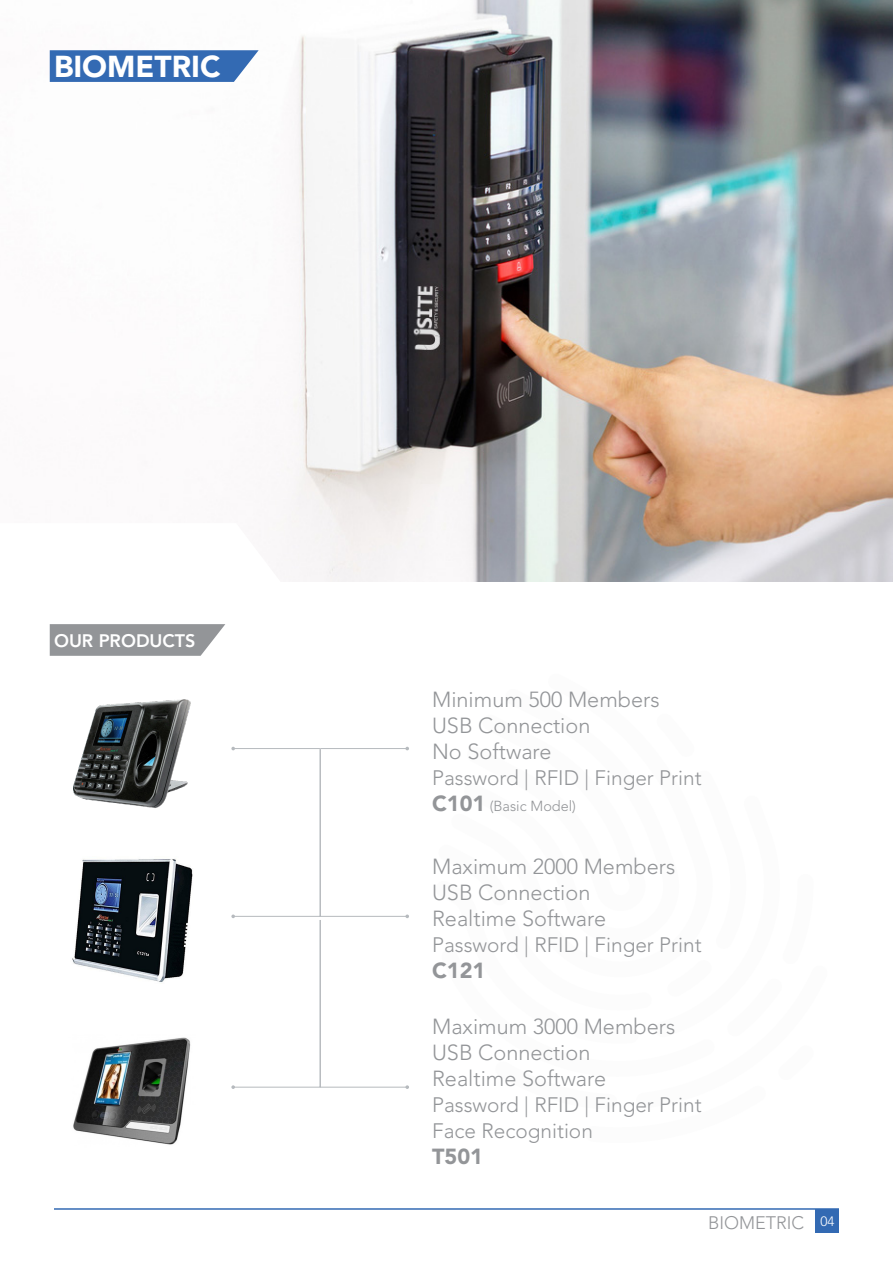
<style>
.page{position:relative;width:893px;height:1263px;background:#fff}
.page>*{position:absolute;margin:0;border:0;box-sizing:border-box;transform-origin:0 0}
.t1{font:900 30px "Avenir LT Std";color:#fff}
.t2{font:300 21.75px/26px "Avenir LT Std";color:#939598}
.t3{font:900 21.75px "Avenir LT Std";color:#939598}
.t4{font:300 20.85px/26px "Avenir LT Std";color:#939598}
.t5{font:800 18px "Avenir LT Std";color:#fff}
.t6{font:300 18px "Avenir LT Std";color:#939598}
.t7{font:300 14.4px "Avenir LT Std";color:#939598}
.t8{font:300 13.5px "Avenir LT Std";color:#fff}
.s1{font-weight:900;font-size:21.75px}
</style>
<div class="page">
<img style="left:49px;top:0;width:844px;height:582px">
<hr style="left:54px;top:1208px;width:785px;height:2px;background:#336ab3">
<div style="left:816px;top:1209px;width:23px;height:23px;background:#336ab3"></div>
<svg style="left:50px;top:50px;width:209px;height:32px;background:#4174b8"></svg>
<svg style="left:50px;top:624px;width:175px;height:32px;background:#9b9da0"></svg>
<img style="left:73px;top:699px;width:118px;height:109px">
<img style="left:72px;top:859px;width:121px;height:123px">
<img style="left:73px;top:1037px;width:118px;height:108px">
<svg style="left:231px;top:747px;width:178px;height:342px"></svg>
<p class="t1" style="left:54px;top:48px;width:168px">BIOMETRIC</p>
<p class="t5" style="left:54px;top:630px;width:143px">OUR PRODUCTS</p>
<p class="t2" style="left:432px;top:687px;width:229px">Minimum 500 Members<br>USB Connection</p>
<p class="t2" style="left:432px;top:739px;width:121px">No Software</p>
<p class="t4" style="left:432px;top:765px;width:271px">Password | RFID | Finger Print</p>
<p class="t7" style="left:432px;top:798px;width:145px"><span class="s1">C101</span> (Basic Model)</p>
<p class="t2" style="left:432px;top:854px;width:245px">Maximum 2000 Members</p>
<p class="t2" style="left:432px;top:880px;width:160px">USB Connection</p>
<p class="t2" style="left:432px;top:906px;width:175px">Realtime Software</p>
<p class="t4" style="left:432px;top:932px;width:271px">Password | RFID | Finger Print</p>
<p class="t3" style="left:432px;top:957px;width:55px">C121</p>
<p class="t2" style="left:432px;top:1013px;width:245px">Maximum 3000 Members</p>
<p class="t2" style="left:432px;top:1039px;width:160px">USB Connection</p>
<p class="t2" style="left:432px;top:1065px;width:175px">Realtime Software</p>
<p class="t4" style="left:432px;top:1092px;width:271px">Password | RFID | Finger Print<br>Face Recognition</p>
<p class="t3" style="left:432px;top:1143px;width:52px">T501</p>
<p class="t6" style="left:708px;top:1212px;width:98px">BIOMETRIC</p>
<p class="t8" style="left:820px;top:1213px;width:16px">04</p>
</div>
